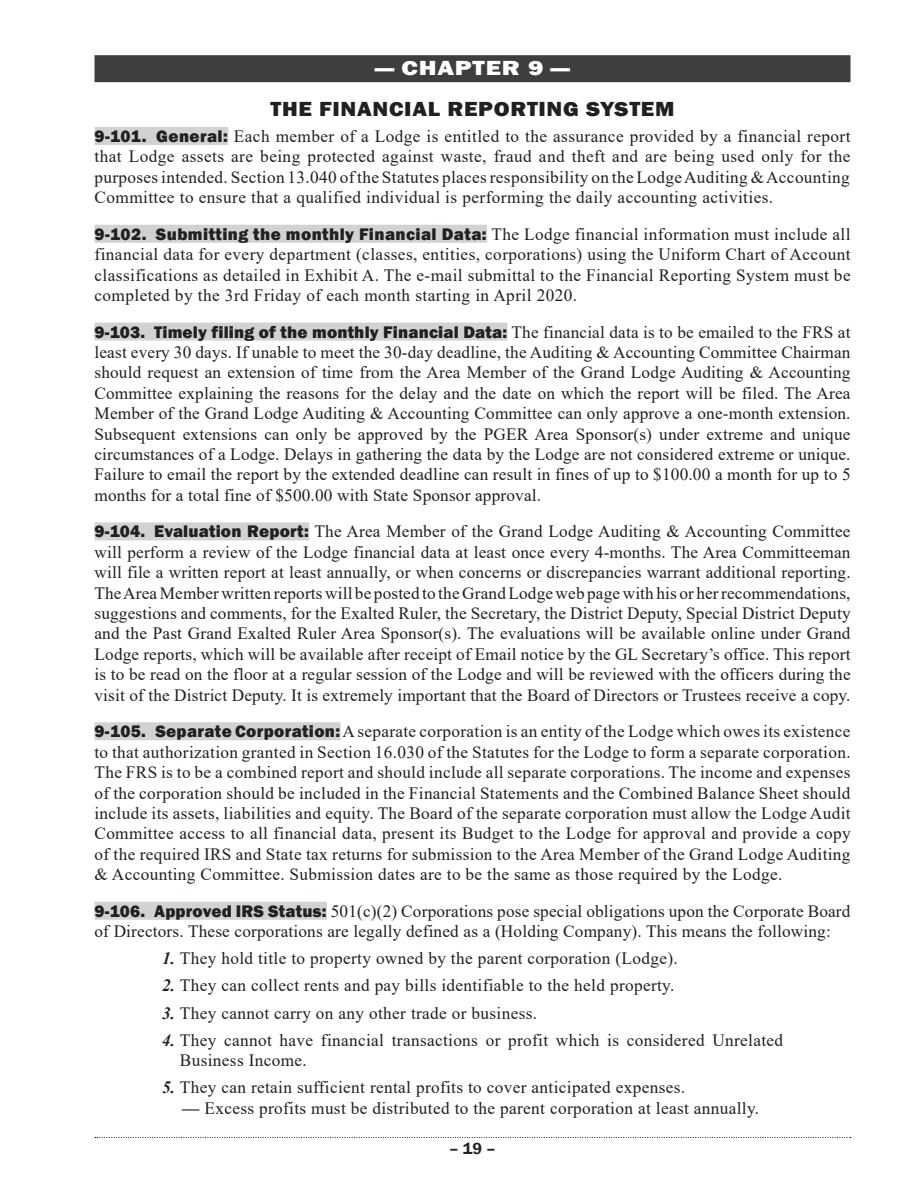
<style>
.page{position:relative;width:918px;height:1188px;background:#fff}
.page>*{position:absolute;margin:0;border:0;box-sizing:border-box;transform-origin:0 0}
.t1{font:800 21px "Franklin Gothic";letter-spacing:.03em;color:#231f20;scale:1.1 1}
.t2{font:800 21px "Franklin Gothic";letter-spacing:.03em;color:#fff;scale:1.25 1}
.t3{font:17.25px/20.4px "Times New Roman";letter-spacing:.02em;color:#231f20;text-align:justify}
.t4{font:600 16.5px "Franklin Gothic";color:#231f20}
.s1{font-family:"Franklin Gothic";font-weight:800}
.s2{font-weight:700;font-style:italic}
</style>
<div class="page">
<svg style="left:95px;top:1137px;width:756px;height:1px"></svg>
<div style="left:94px;top:55px;width:756px;height:27px;background:#3e3e3f"></div>
<div style="left:94px;top:127px;width:134px;height:18px;background:#d1d2d4"></div>
<div style="left:94px;top:225px;width:393px;height:18px;background:#d1d2d4"></div>
<div style="left:94px;top:323px;width:414px;height:18px;background:#d1d2d4"></div>
<div style="left:94px;top:522px;width:215px;height:18px;background:#d1d2d4"></div>
<div style="left:94px;top:722px;width:247px;height:18px;background:#d1d2d4"></div>
<div style="left:94px;top:902px;width:233px;height:18px;background:#d1d2d4"></div>
<p class="t2" style="left:376px;top:55px;width:156px">— CHAPTER 9 —</p>
<p class="t1" style="left:271px;top:95px;width:369px">THE FINANCIAL REPORTING SYSTEM</p>
<p class="t3" style="left:94px;top:125px;width:758px"><span class="s1">9-101. General:</span> Each member of a Lodge is entitled to the assurance provided by a financial report that Lodge assets are being protected against waste, fraud and theft and are being used only for the purposes intended. Section 13.040 of the Statutes places responsibility on the Lodge Auditing &amp; Accounting Committee to ensure that a qualified individual is performing the daily accounting activities.</p>
<p class="t3" style="left:94px;top:223px;width:758px"><span class="s1">9-102. Submitting the monthly Financial Data:</span> The Lodge financial information must include all financial data for every department (classes, entities, corporations) using the Uniform Chart of Account classifications as detailed in Exhibit A. The e-mail submittal to the Financial Reporting System must be completed by the 3rd Friday of each month starting in April 2020.</p>
<p class="t3" style="left:94px;top:321px;width:758px"><span class="s1">9-103. Timely filing of the monthly Financial Data:</span> The financial data is to be emailed to the FRS at least every 30 days. If unable to meet the 30-day deadline, the Auditing &amp; Accounting Committee Chairman should request an extension of time from the Area Member of the Grand Lodge Auditing &amp; Accounting Committee explaining the reasons for the delay and the date on which the report will be filed. The Area Member of the Grand Lodge Auditing &amp; Accounting Committee can only approve a one-month extension.<br>Subsequent extensions can only be approved by the PGER Area Sponsor(s) under extreme and unique circumstances of a Lodge. Delays in gathering the data by the Lodge are not considered extreme or unique.<br>Failure to email the report by the extended deadline can result in fines of up to $100.00 a month for up to 5 months for a total fine of $500.00 with State Sponsor approval.</p>
<p class="t3" style="left:94px;top:521px;width:758px"><span class="s1">9-104. Evaluation Report:</span> The Area Member of the Grand Lodge Auditing &amp; Accounting Committee will perform a review of the Lodge financial data at least once every 4-months. The Area Committeeman will file a written report at least annually, or when concerns or discrepancies warrant additional reporting.<br>The Area Member written reports will be posted to the Grand Lodge web page with his or her recommendations, suggestions and comments, for the Exalted Ruler, the Secretary, the District Deputy, Special District Deputy and the Past Grand Exalted Ruler Area Sponsor(s). The evaluations will be available online under Grand Lodge reports, which will be available after receipt of Email notice by the GL Secretary’s office. This report is to be read on the floor at a regular session of the Lodge and will be reviewed with the officers during the visit of the District Deputy. It is extremely important that the Board of Directors or Trustees receive a copy.</p>
<p class="t3" style="left:94px;top:721px;width:758px"><span class="s1">9-105. Separate Corporation:</span> A separate corporation is an entity of the Lodge which owes its existence to that authorization granted in Section 16.030 of the Statutes for the Lodge to form a separate corporation.<br>The FRS is to be a combined report and should include all separate corporations. The income and expenses of the corporation should be included in the Financial Statements and the Combined Balance Sheet should include its assets, liabilities and equity. The Board of the separate corporation must allow the Lodge Audit Committee access to all financial data, present its Budget to the Lodge for approval and provide a copy of the required IRS and State tax returns for submission to the Area Member of the Grand Lodge Auditing &amp; Accounting Committee. Submission dates are to be the same as those required by the Lodge.</p>
<p class="t3" style="left:94px;top:900px;width:758px"><span class="s1">9-106. Approved IRS Status:</span> 501(c)(2) Corporations pose special obligations upon the Corporate Board of Directors. These corporations are legally defined as a (Holding Company). This means the following:</p>
<p class="t3" style="left:162px;top:948px;width:517px"><span class="s2">1.</span> They hold title to property owned by the parent corporation (Lodge).</p>
<p class="t3" style="left:162px;top:975px;width:514px"><span class="s2">2.</span> They can collect rents and pay bills identifiable to the held property.</p>
<p class="t3" style="left:162px;top:1002px;width:377px"><span class="s2">3.</span> They cannot carry on any other trade or business.</p>
<p class="t3" style="left:180px;top:1029px;width:605px;text-indent:-18px"><span class="s2">4.</span> They cannot have financial transactions or profit which is considered Unrelated<br>Business Income.</p>
<p class="t3" style="left:162px;top:1077px;width:525px"><span class="s2">5.</span> They can retain sufficient rental profits to cover anticipated expenses.</p>
<p class="t3" style="left:182px;top:1097px;width:578px"><span class="s2">—</span> Excess profits must be distributed to the parent corporation at least annually.</p>
<p class="t4" style="left:449px;top:1139px;width:48px">– 19 –</p>
</div>
